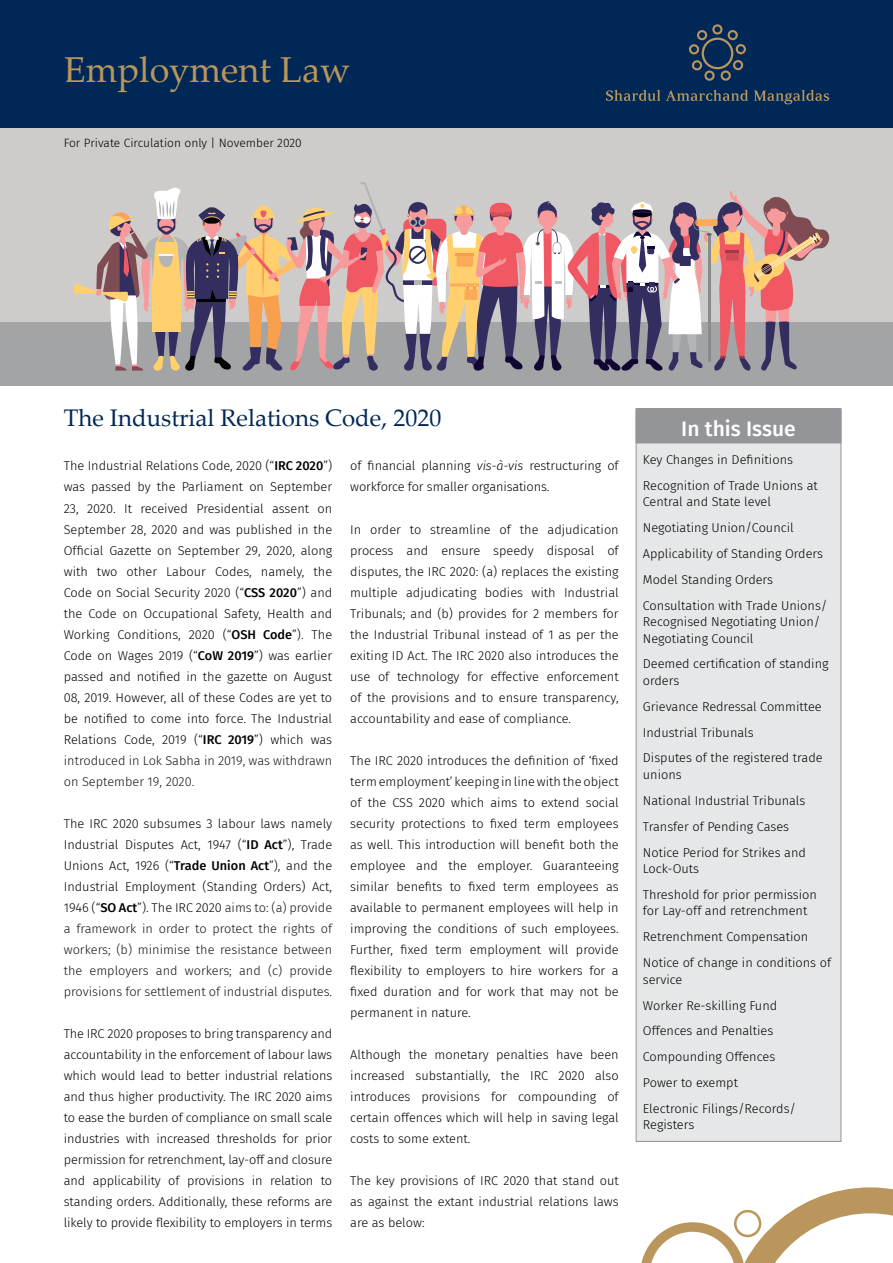
<style>
.page{position:relative;width:893px;height:1263px;background:#fff}
.page>*{position:absolute;margin:0;border:0;box-sizing:border-box;transform-origin:0 0}
.t1{font:36px "Palatino Linotype";color:#ba955c}
.Heading_1{font:24px "Palatino Linotype";color:#002856}
.t2{font:500 21px "Fira Sans";color:#fff}
.Body_Copy{font:300 12.75px/21px "Fira Sans";color:#000}
.Body_Copy-2{font:300 12.75px/21px "Fira Sans";color:#171617;text-align:justify}
.Heading_2{font:300 12.75px "Fira Sans";color:#000}
.t3{font:300 12px "Fira Sans";color:#000}
.s1{font-weight:500}
.s2{color:#171617}
.s3{color:#000}
.s4{font-weight:500;color:#000}
.s5{font-style:italic}
</style>
<div class="page">
<div style="left:0;top:127px;width:893px;height:259px;background:#cdcccb"></div>
<div style="left:0;top:322px;width:893px;height:64px;background:#a2a4a5"></div>
<svg style="left:73px;top:182px;width:757px;height:189px"></svg>
<div style="left:0;top:0;width:893px;height:128px;background:#002856"></div>
<svg style="left:606px;top:90px;width:54px;height:11px"></svg>
<svg style="left:666px;top:90px;width:82px;height:11px"></svg>
<svg style="left:754px;top:90px;width:75px;height:14px"></svg>
<svg style="left:689px;top:24px;width:57px;height:57px"></svg>
<svg style="left:641px;top:1187px;width:252px;height:76px"></svg>
<div style="left:636px;top:409px;width:205px;height:732px;background:#e6e7e8"></div>
<div style="left:636px;top:409px;width:205px;height:733px;border:1px solid #939598"></div>
<div style="left:636px;top:409px;width:205px;height:34px;background:#939598"></div>
<p class="t1" style="left:64px;top:45px;width:288px">Employment Law</p>
<p class="t3" style="left:64px;top:135px;width:240px">For Private Circulation only | November 2020</p>
<p class="Heading_1" style="left:64px;top:401px;width:379px">The Industrial Relations Code, 2020</p>
<p class="Body_Copy" style="left:64px;top:455px;width:270px;text-align:justify">The Industrial Relations Code, 2020 (“<span class="s1">IRC 2020</span>”) was passed by the Parliament on September 23, 2020. It received Presidential assent on September 28, 2020 and was published in the Official Gazette on September 29, 2020, along with two other Labour Codes, namely, the Code on Social Security 2020 (“<span class="s1">CSS 2020</span>”) and the Code on Occupational Safety, Health and Working Conditions, 2020 (“<span class="s1">OSH Code</span>”). The Code on Wages 2019 (“<span class="s1">CoW 2019</span>”) was earlier passed and notified in the gazette on August 08, 2019. However, all of these Codes are yet to be notified to come into force. The Industrial Relations Code, 2019 (“<span class="s1">IRC 2019</span>”) which was <span class="s2">introduced in Lok Sabha in 2019, was withdrawn on September 19, 2020.</span></p>
<p class="Body_Copy-2" style="left:64px;top:812px;width:270px"><span class="s3">The IRC 2020 subsumes 3 labour laws namely Industrial Disputes Act, 1947 (“</span><span class="s4">ID Act</span><span class="s3">”), Trade Unions Act, 1926 (“</span><span class="s4">Trade Union Act</span><span class="s3">”), and the Industrial Employment (Standing Orders) Act, 1946 (“</span><span class="s4">SO Act</span><span class="s3">”). The IRC 2020</span> aims to: (a) provide a framework in order to protect the rights of workers; (b) minimise the resistance between the employers and workers; and (c) provide provisions for settlement of industrial disputes.</p>
<p class="Body_Copy" style="left:64px;top:1022px;width:270px;text-align:justify">The IRC 2020 proposes to bring transparency and accountability in the enforcement of labour laws which would lead to better industrial relations and thus higher productivity. The IRC 2020 aims to ease the burden of compliance on small scale industries with increased thresholds for prior permission for retrenchment, lay-off and closure and applicability of provisions in relation to standing orders. Additionally, these reforms are likely to provide flexibility to employers in terms</p>
<p class="Body_Copy" style="left:350px;top:455px;width:270px">of financial planning <span class="s5">vis-à-vis</span> restructuring of workforce for smaller organisations.</p>
<p class="Body_Copy" style="left:350px;top:518px;width:270px;text-align:justify">In order to streamline of the adjudication process and ensure speedy disposal of disputes, the IRC 2020: (a) replaces the existing multiple adjudicating bodies with Industrial Tribunals; and (b) provides for 2 members for the Industrial Tribunal instead of 1 as per the exiting ID Act. The IRC 2020 also introduces the use of technology for effective enforcement of the provisions and to ensure transparency, accountability and ease of compliance.</p>
<p class="Body_Copy" style="left:350px;top:749px;width:270px;text-align:justify">The IRC 2020 introduces the definition of ‘fixed term employment’ keeping in line with the object of the CSS 2020 which aims to extend social security protections to fixed term employees as well. This introduction will benefit both the employee and the employer. Guaranteeing similar benefits to fixed term employees as available to permanent employees will help in improving the conditions of such employees.<br>Further, fixed term employment will provide flexibility to employers to hire workers for a fixed duration and for work that may not be permanent in nature.</p>
<p class="Body_Copy" style="left:350px;top:1043px;width:270px;text-align:justify">Although the monetary penalties have been increased substantially, the IRC 2020 also introduces provisions for compounding of certain offences which will help in saving legal costs to some extent.</p>
<p class="Body_Copy" style="left:350px;top:1169px;width:270px;text-align:justify">The key provisions of IRC 2020 that stand out as against the extant industrial relations laws are as below:</p>
<p class="t2" style="left:681px;top:412px;width:116px">In this Issue</p>
<p class="Heading_2" style="left:643px;top:450px;width:152px">Key Changes in Definitions</p>
<p class="Body_Copy" style="left:643px;top:477px;width:177px;line-height:16.5px">Recognition of Trade Unions at<br>Central and State level</p>
<p class="Body_Copy" style="left:643px;top:517px;width:152px">Negotiating Union/Council</p>
<p class="Body_Copy" style="left:643px;top:543px;width:182px">Applicability of Standing Orders</p>
<p class="Body_Copy" style="left:643px;top:569px;width:132px">Model Standing Orders</p>
<p class="Body_Copy" style="left:643px;top:597px;width:186px;line-height:16.5px">Consultation with Trade Unions/<br>Recognised Negotiating Union/<br>Negotiating Council</p>
<p class="Body_Copy" style="left:643px;top:656px;width:187px;line-height:16.5px">Deemed certification of standing orders</p>
<p class="Body_Copy" style="left:643px;top:696px;width:180px">Grievance Redressal Committee</p>
<p class="Body_Copy" style="left:643px;top:722px;width:112px">Industrial Tribunals</p>
<p class="Body_Copy" style="left:643px;top:750px;width:181px;line-height:16.5px">Disputes of the registered trade unions</p>
<p class="Body_Copy" style="left:643px;top:790px;width:164px">National Industrial Tribunals</p>
<p class="Body_Copy" style="left:643px;top:816px;width:148px">Transfer of Pending Cases</p>
<p class="Body_Copy" style="left:643px;top:844px;width:165px;line-height:16.5px">Notice Period for Strikes and<br>Lock-Outs</p>
<p class="Body_Copy" style="left:643px;top:886px;width:176px;line-height:16.5px">Threshold for prior permission for Lay-off and retrenchment</p>
<p class="Body_Copy" style="left:643px;top:926px;width:167px">Retrenchment Compensation</p>
<p class="Body_Copy" style="left:643px;top:954px;width:190px;line-height:16.5px">Notice of change in conditions of service</p>
<p class="Body_Copy" style="left:643px;top:994px;width:136px">Worker Re-skilling Fund</p>
<p class="Body_Copy" style="left:643px;top:1020px;width:132px">Offences and Penalties</p>
<p class="Body_Copy" style="left:643px;top:1046px;width:134px">Compounding Offences</p>
<p class="Body_Copy" style="left:643px;top:1072px;width:97px">Power to exempt</p>
<p class="Body_Copy" style="left:643px;top:1100px;width:155px;line-height:16.5px">Electronic Filings/Records/<br>Registers</p>
</div>
